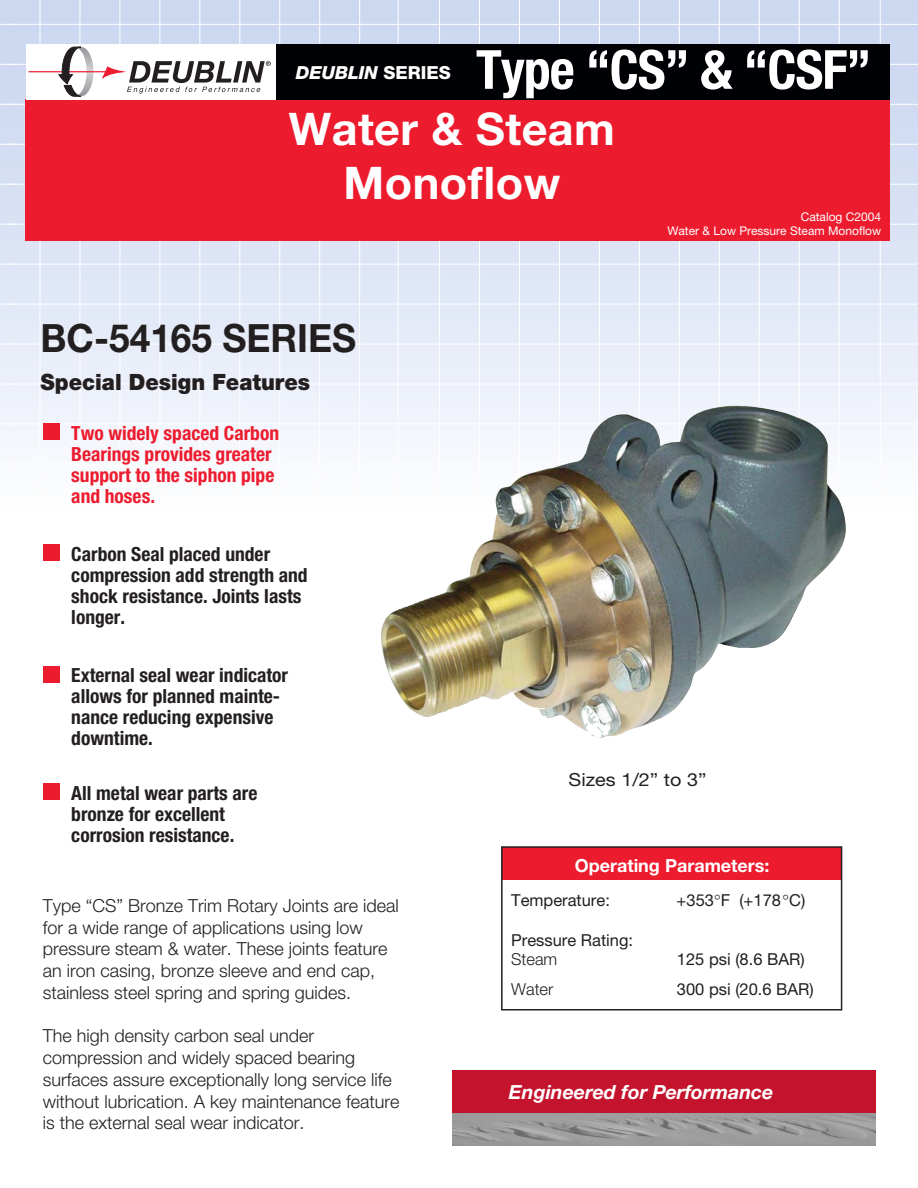
<style>
.page{position:relative;width:918px;height:1188px;background:#fff}
.page>*{position:absolute;margin:0;border:0;box-sizing:border-box;transform-origin:0 0}
.t1{font:700 condensed 54px "Helvetica Neue LT Pro";letter-spacing:-.02em;color:#fff}
.t2{font:700 45px/54px "Helvetica Neue LT Pro";letter-spacing:.01em;color:#fff;text-align:center}
.t3{font:700 39px "Helvetica Neue LT Pro";color:#231f20;scale:.95 1}
.t4{font:900 22.5px "Helvetica Neue LT Pro";color:#231f20;scale:.95 1}
.t5{font:700 condensed 19.5px/21px "Helvetica Neue LT Pro";color:#231f20}
.t6{font:700 condensed 19.5px/21px "Helvetica Neue LT Pro";color:#ed1b2e}
.t7{font:italic 700 19.5px "Helvetica Neue LT Pro";color:#fff}
.t8{font:300 18px/21.8px "Helvetica Neue LT Pro";color:#231f20}
.t9{font:700 18px "Helvetica Neue LT Pro";color:#fff}
.t10{font:18px "Helvetica Neue LT Pro";color:#231f20;scale:1.1 1}
.t11{font:italic 800 18px "Helvetica Neue LT Pro";color:#fff}
.t12{font:16.5px/19.5px "Helvetica Neue LT Pro";color:#231f20}
.t13{font:300 16.5px "Helvetica Neue LT Pro";color:#231f20}
.t14{font:12px/14.4px "Helvetica Neue LT Pro";color:#fff;text-align:right}
.s1{font-style:normal}
.s2{font-weight:300}
</style>
<div class="page">
<div style="left:0;top:0;width:918px;height:512px;background:linear-gradient(to bottom,#c4d1ec,#fafcff)"></div>
<hr style="left:40px;top:0;width:1px;height:1188px;background:#fff">
<hr style="left:80px;top:0;width:1px;height:1188px;background:#fff">
<hr style="left:120px;top:0;width:1px;height:1188px;background:#fff">
<hr style="left:159px;top:0;width:1px;height:1188px;background:#fff">
<hr style="left:199px;top:0;width:1px;height:1188px;background:#fff">
<hr style="left:239px;top:0;width:1px;height:1188px;background:#fff">
<hr style="left:279px;top:0;width:1px;height:1188px;background:#fff">
<hr style="left:319px;top:0;width:1px;height:1188px;background:#fff">
<hr style="left:359px;top:0;width:1px;height:1188px;background:#fff">
<hr style="left:398px;top:0;width:1px;height:1188px;background:#fff">
<hr style="left:439px;top:0;width:1px;height:1188px;background:#fff">
<hr style="left:479px;top:0;width:1px;height:1188px;background:#fff">
<hr style="left:519px;top:0;width:1px;height:1188px;background:#fff">
<hr style="left:559px;top:0;width:1px;height:1188px;background:#fff">
<hr style="left:599px;top:0;width:1px;height:1188px;background:#fff">
<hr style="left:639px;top:0;width:1px;height:1188px;background:#fff">
<hr style="left:679px;top:0;width:1px;height:1188px;background:#fff">
<hr style="left:719px;top:0;width:1px;height:1188px;background:#fff">
<hr style="left:759px;top:0;width:1px;height:1188px;background:#fff">
<hr style="left:799px;top:0;width:1px;height:1188px;background:#fff">
<hr style="left:839px;top:0;width:1px;height:1188px;background:#fff">
<hr style="left:880px;top:0;width:1px;height:1188px;background:#fff">
<hr style="left:0;top:24px;width:918px;height:1px;background:#fff">
<hr style="left:0;top:64px;width:918px;height:1px;background:#fff">
<hr style="left:0;top:104px;width:918px;height:1px;background:#fff">
<hr style="left:0;top:144px;width:918px;height:1px;background:#fff">
<hr style="left:0;top:184px;width:918px;height:1px;background:#fff">
<hr style="left:0;top:224px;width:918px;height:1px;background:#fff">
<hr style="left:0;top:264px;width:918px;height:1px;background:#fff">
<hr style="left:0;top:304px;width:918px;height:1px;background:#fff">
<hr style="left:0;top:344px;width:918px;height:1px;background:#fff">
<hr style="left:0;top:384px;width:918px;height:1px;background:#fff">
<hr style="left:0;top:424px;width:918px;height:1px;background:#fff">
<hr style="left:0;top:464px;width:918px;height:1px;background:#fff">
<hr style="left:0;top:504px;width:918px;height:1px;background:#fff">
<svg style="left:0;top:0;width:8px;height:512px"></svg>
<div style="left:502px;top:847px;width:340px;height:33px;background:#ed1b2e"></div>
<div style="left:44px;top:424px;width:16px;height:16px;background:#ed1b2e"></div>
<div style="left:44px;top:544px;width:16px;height:17px;background:#ed1b2e"></div>
<div style="left:44px;top:666px;width:16px;height:16px;background:#ed1b2e"></div>
<div style="left:44px;top:784px;width:16px;height:16px;background:#ed1b2e"></div>
<div style="left:501px;top:846px;width:341px;height:165px;border:2px solid #231f20"></div>
<img style="left:381px;top:406px;width:465px;height:332px">
<div style="left:25px;top:100px;width:864px;height:141px;background:#ed1b2e"></div>
<div style="left:276px;top:45px;width:613px;height:55px;background:#000104"></div>
<div style="left:26px;top:45px;width:250px;height:55px;background:#fff"></div>
<hr style="left:69px;top:71px;width:39px;height:1px;background:#ed1b2e">
<hr style="left:29px;top:71px;width:33px;height:1px;background:#ed1b2e">
<svg style="left:103px;top:61px;width:168px;height:33px"></svg>
<svg style="left:59px;top:47px;width:34px;height:50px"></svg>
<div style="left:452px;top:1070px;width:423px;height:45px;background:#c4142d"></div>
<img style="left:452px;top:1114px;width:423px;height:31px">
<p class="t11" style="left:296px;top:62px;width:156px">DEUBLIN <span class="s1">SERIES</span></p>
<p class="t1" style="left:476px;top:50px;width:397px">Type “CS” &amp; “CSF”</p>
<p class="t2" style="left:289px;top:106px;width:328px">Water &amp; Steam<br>Monoflow</p>
<p class="t3" style="left:41px;top:324px;width:334px">BC-54165 SERIES</p>
<p class="t4" style="left:41px;top:374px;width:285px">Special Design Features</p>
<p class="t6" style="left:71px;top:425px;width:209px">Two widely spaced Carbon<br>Bearings provides greater support to the siphon pipe and hoses.</p>
<p class="t5" style="left:71px;top:545px;width:238px">Carbon Seal placed under compression add strength and shock resistance. Joints lasts longer.</p>
<p class="t5" style="left:71px;top:667px;width:218px">External seal wear indicator allows for planned mainte&shy;nance reducing expensive downtime.</p>
<p class="t14" style="left:667px;top:211px;width:215px">Catalog C2004<br>Water &amp; Low Pressure Steam Monoflow</p>
<p class="t5" style="left:71px;top:785px;width:188px">All metal wear parts are bronze for excellent corrosion resistance.</p>
<p class="t8" style="left:43px;top:896px;width:358px">Type “CS” Bronze Trim Rotary Joints are ideal for a wide range of applications using low pressure steam &amp; water. These joints feature an iron casing, bronze sleeve and end cap, stainless steel spring and spring guides.</p>
<p class="t8" style="left:43px;top:1027px;width:358px">The high density carbon seal under compression and widely spaced bearing surfaces assure exceptionally long service life without lubrication. A key maintenance feature is the external seal wear indicator.</p>
<p class="t10" style="left:569px;top:773px;width:127px">Sizes 1/2” to 3”</p>
<p class="t9" style="left:575px;top:859px;width:196px">Operating Parameters:</p>
<p class="t12" style="left:511px;top:892px;width:100px">Temperature:</p>
<p class="t12" style="left:677px;top:892px;width:130px">+353 F (+178 C)</p>
<p class="t12" style="left:511px;top:932px;width:123px">Pressure Rating:<br><span class="s2">Steam</span></p>
<p class="t13" style="left:511px;top:984px;width:44px">Water</p>
<p class="t12" style="left:677px;top:946px;width:138px;line-height:30px">125 psi (8.6 BAR)<br>300 psi (20.6 BAR)</p>
<p class="t7" style="left:509px;top:1085px;width:266px">Engineered for Performance</p>
</div>
